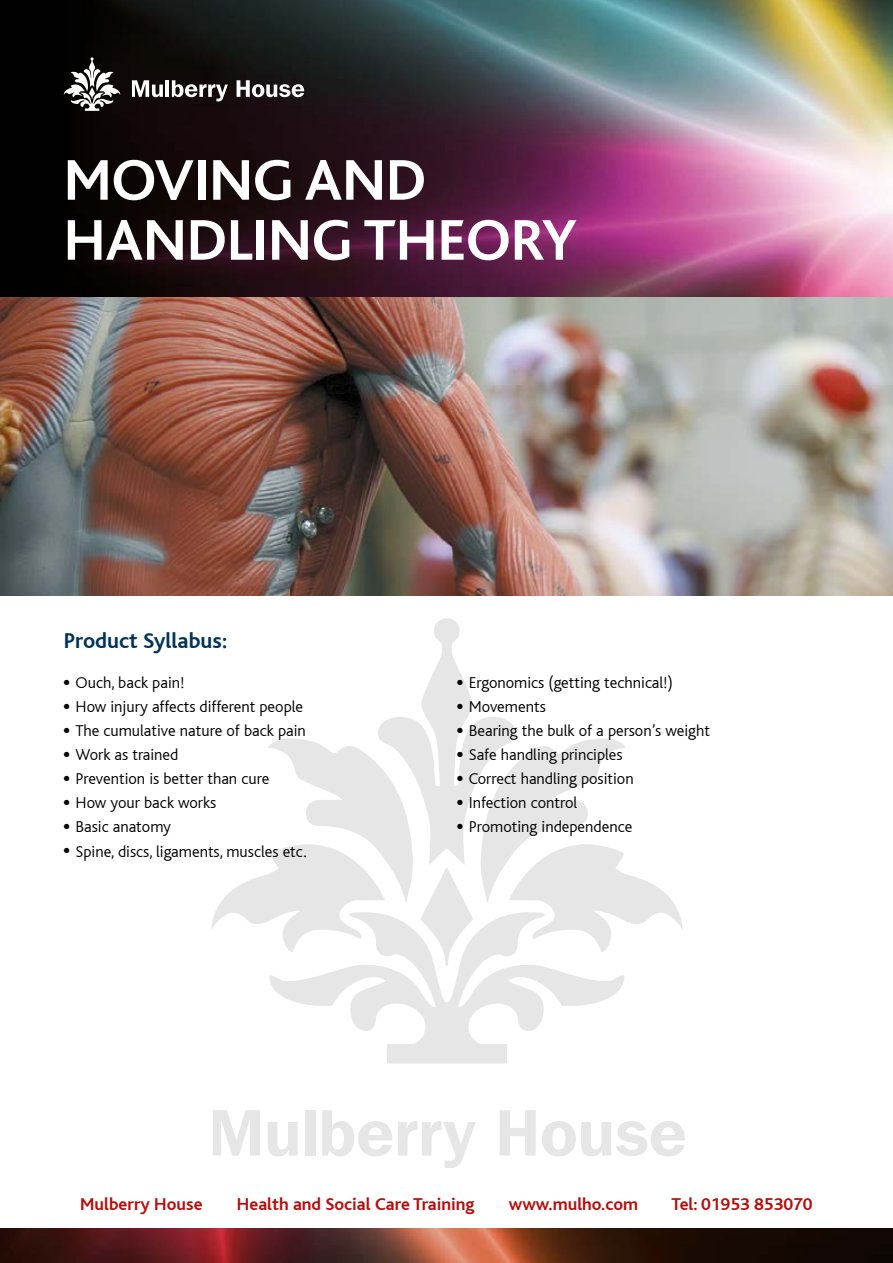
<style>
.page{position:relative;width:893px;height:1263px;background:#fff}
.page>*{position:absolute;margin:0;border:0;box-sizing:border-box;transform-origin:0 0}
.t1{font:700 60px/60px "Bliss";color:#fff}
.t2{font:700 22.5px "Bliss";color:#003457}
.t3{font:700 18px "Bliss";color:#b70e0c}
.t4{font:300 16.5px "Bliss";color:#000}
.s1{font-family:"Universal Newswith Comm Pi";font-weight:400;font-size:10.5px}
</style>
<div class="page">
<svg style="left:213px;top:1110px;width:47px;height:45px"></svg>
<svg style="left:268px;top:1122px;width:30px;height:34px"></svg>
<div style="left:305px;top:1110px;width:10px;height:45px;background:#e6e6e6"></div>
<svg style="left:322px;top:1110px;width:70px;height:46px"></svg>
<svg style="left:398px;top:1121px;width:78px;height:47px"></svg>
<svg style="left:500px;top:1110px;width:36px;height:45px"></svg>
<svg style="left:542px;top:1121px;width:143px;height:35px"></svg>
<svg style="left:211px;top:618px;width:472px;height:311px"></svg>
<svg style="left:268px;top:910px;width:358px;height:153px"></svg>
<img style="left:0;top:0;width:893px;height:595px">
<img style="left:0;top:1229px;width:893px;height:34px">
<svg style="left:64px;top:57px;width:56px;height:54px"></svg>
<svg style="left:132px;top:80px;width:31px;height:17px"></svg>
<hr style="left:166px;top:80px;width:3px;height:17px;background:#fff">
<svg style="left:172px;top:80px;width:56px;height:21px"></svg>
<svg style="left:237px;top:80px;width:67px;height:17px"></svg>
<p class="t1" style="left:64px;top:151px;width:515px">MOVING AND<br>HANDLING THEORY</p>
<p class="t2" style="left:64px;top:629px;width:165px">Product Syllabus:</p>
<p class="t4" style="left:64px;top:674px;width:122px"><span class="s1">c</span> Ouch, back pain!</p>
<p class="t4" style="left:64px;top:698px;width:241px"><span class="s1">c</span> How injury affects different people</p>
<p class="t4" style="left:64px;top:722px;width:244px"><span class="s1">c</span> The cumulative nature of back pain</p>
<p class="t4" style="left:64px;top:746px;width:116px"><span class="s1">c</span> Work as trained</p>
<p class="t4" style="left:64px;top:770px;width:207px"><span class="s1">c</span> Prevention is better than cure</p>
<p class="t4" style="left:64px;top:794px;width:154px"><span class="s1">c</span> How your back works</p>
<p class="t4" style="left:64px;top:818px;width:109px"><span class="s1">c</span> Basic anatomy</p>
<p class="t4" style="left:64px;top:842px;width:245px"><span class="s1">c</span> Spine, discs, ligaments, muscles etc.</p>
<p class="t4" style="left:457px;top:674px;width:217px"><span class="s1">c</span> Ergonomics (getting technical!)</p>
<p class="t4" style="left:457px;top:698px;width:90px"><span class="s1">c</span> Movements</p>
<p class="t4" style="left:457px;top:722px;width:254px"><span class="s1">c</span> Bearing the bulk of a person’s weight</p>
<p class="t4" style="left:457px;top:746px;width:167px"><span class="s1">c</span> Safe handling principles</p>
<p class="t4" style="left:457px;top:770px;width:178px"><span class="s1">c</span> Correct handling position</p>
<p class="t4" style="left:457px;top:794px;width:122px"><span class="s1">c</span> Infection control</p>
<p class="t4" style="left:457px;top:818px;width:177px"><span class="s1">c</span> Promoting independence</p>
<p class="t3" style="left:80px;top:1194px;width:124px">Mulberry House</p>
<p class="t3" style="left:237px;top:1194px;width:239px">Health and Social Care Training</p>
<p class="t3" style="left:509px;top:1194px;width:131px">www.mulho.com</p>
<p class="t3" style="left:671px;top:1194px;width:143px">Tel: 01953 853070</p>
</div>
